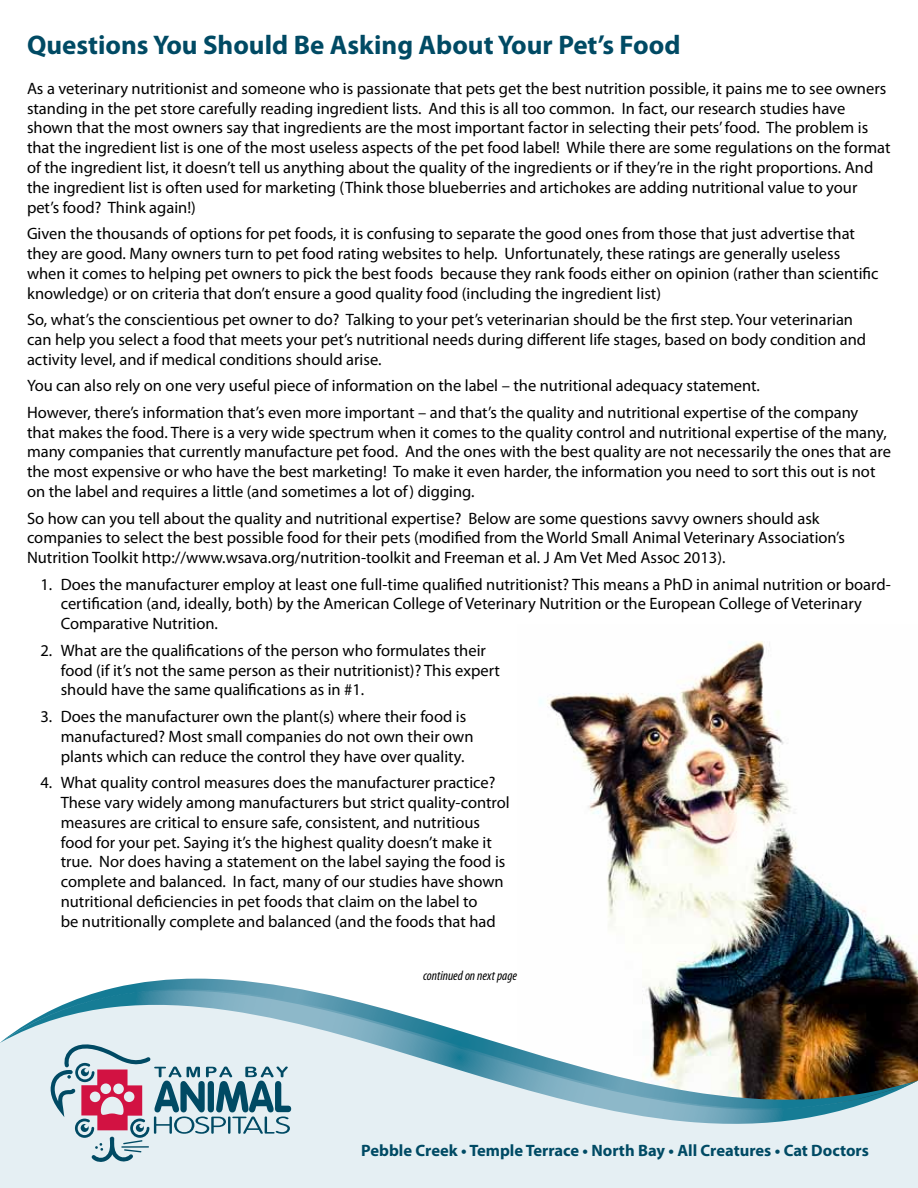
<style>
.page{position:relative;width:918px;height:1188px;background:#fff}
.page>*{position:absolute;margin:0;border:0;box-sizing:border-box;transform-origin:0 0}
.t1{font:700 27px "Myriad Pro";color:#004a64}
.t2{font:16.5px/19.8px "Myriad Pro";color:#000}
.t3{font:700 16.5px "Myriad Pro";color:#004a64}
.t4{font:italic condensed 13.5px "Myriad Pro";color:#000}
</style>
<div class="page">
<img style="left:539px;top:641px;width:379px;height:338px">
<div style="left:0;top:1125px;width:918px;height:63px;background:#e5eff3"></div>
<svg style="left:0;top:1111px;width:918px;height:14px;background:#c9dee5"></svg>
<svg style="left:109px;top:979px;width:809px;height:10px"></svg>
<svg style="left:0;top:989px;width:918px;height:122px"></svg>
<svg style="left:49px;top:1040px;width:242px;height:123px;background:#bbc2cd"></svg>
<h1 class="t1" style="left:27px;top:27px;width:655px">Questions You Should Be Asking About Your Pet’s Food</h1>
<p class="t2" style="left:27px;top:78px;width:865px">As a veterinary nutritionist and someone who is passionate that pets get the best nutrition possible, it pains me to see owners standing in the pet store carefully reading ingredient lists. And this is all too common. In fact, our research studies have shown that the most owners say that ingredients are the most important factor in selecting their pets’ food. The problem is that the ingredient list is one of the most useless aspects of the pet food label! While there are some regulations on the format of the ingredient list, it doesn’t tell us anything about the quality of the ingredients or if they’re in the right proportions. And the ingredient list is often used for marketing (Think those blueberries and artichokes are adding nutritional value to your pet’s food? Think again!)</p>
<p class="t2" style="left:27px;top:223px;width:853px">Given the thousands of options for pet foods, it is confusing to separate the good ones from those that just advertise that they are good. Many owners turn to pet food rating websites to help. Unfortunately, these ratings are generally useless when it comes to helping pet owners to pick the best foods because they rank foods either on opinion (rather than scientific knowledge) or on criteria that don’t ensure a good quality food (including the ingredient list)</p>
<p class="t2" style="left:27px;top:309px;width:841px">So, what’s the conscientious pet owner to do? Talking to your pet’s veterinarian should be the first step. Your veterinarian can help you select a food that meets your pet’s nutritional needs during different life stages, based on body condition and activity level, and if medical conditions should arise.</p>
<p class="t2" style="left:27px;top:372px;width:833px;line-height:26.5px">You can also rely on one very useful piece of information on the label – the nutritional adequacy statement.<br>However, there’s information that’s even more important – and that’s the quality and nutritional expertise of the company</p>
<p class="t2" style="left:27px;top:422px;width:866px">that makes the food. There is a very wide spectrum when it comes to the quality control and nutritional expertise of the many, many companies that currently manufacture pet food. And the ones with the best quality are not necessarily the ones that are the most expensive or who have the best marketing! To make it even harder, the information you need to sort this out is not on the label and requires a little (and sometimes a lot of) digging.</p>
<p class="t2" style="left:27px;top:508px;width:820px">So how can you tell about the quality and nutritional expertise? Below are some questions savvy owners should ask companies to select the best possible food for their pets (modified from the World Small Animal Veterinary Association’s<br>Nutrition Toolkit http://www.wsava.org/nutrition-toolkit and Freeman et al. J Am Vet Med Assoc 2013).</p>
<p class="t2" style="left:61px;top:574px;width:832px;text-indent:-20px">1. Does the manufacturer employ at least one full-time qualified nutritionist? This means a PhD in animal nutrition or board&shy;certification (and, ideally, both) by the American College of Veterinary Nutrition or the European College of Veterinary<br>Comparative Nutrition.</p>
<p class="t2" style="left:61px;top:640px;width:441px;text-indent:-20px">2. What are the qualifications of the person who formulates their food (if it’s not the same person as their nutritionist)? This expert should have the same qualifications as in #1.</p>
<p class="t2" style="left:61px;top:706px;width:414px;text-indent:-20px">3. Does the manufacturer own the plant(s) where their food is manufactured? Most small companies do not own their own plants which can reduce the control they have over quality.</p>
<p class="t2" style="left:61px;top:772px;width:451px;text-indent:-20px">4. What quality control measures does the manufacturer practice?<br>These vary widely among manufacturers but strict quality-control measures are critical to ensure safe, consistent, and nutritious food for your pet. Saying it’s the highest quality doesn’t make it true. Nor does having a statement on the label saying the food is complete and balanced. In fact, many of our studies have shown nutritional deficiencies in pet foods that claim on the label to<br>be nutritionally complete and balanced (and the foods that had</p>
<p class="t4" style="left:423px;top:967px;width:95px">continued on next page</p>
<p class="t3" style="left:361px;top:1140px;width:509px">Pebble Creek • Temple Terrace • North Bay • All Creatures • Cat Doctors</p>
</div>
